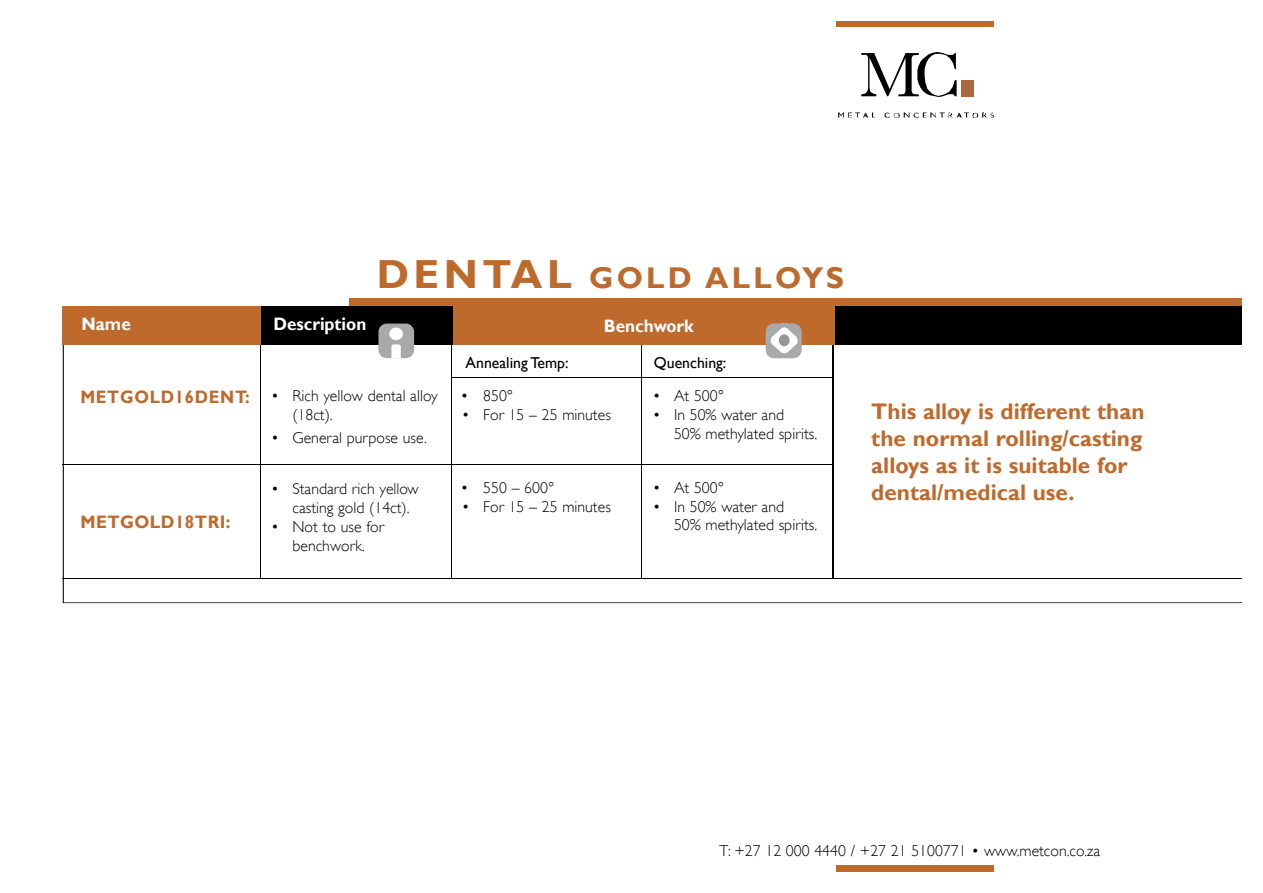
<style>
.page{position:relative;width:1263px;height:893px;background:#fff}
.page>*{position:absolute;margin:0;border:0;box-sizing:border-box;transform-origin:0 0}
.t1{font:700 30px "Gill Sans";letter-spacing:.105em;color:#bd6a2c}
.t2{font:700 22.5px/27px "Gill Sans";color:#bd6a2c}
.t3{font:700 18px "Gill Sans";color:#fff;scale:.95 1}
.t4{font:700 18px "Gill Sans";color:#bd6a2c;scale:.93 1}
.t5{font:700 18px "Gill Sans";color:#bd6a2c;scale:.95 1}
.t6{font:300 15.75px/18.8px "Gill Sans";color:#000}
.t7{font:15.75px "Gill Sans";color:#000}
.s1{font-size:40.5px}
.s2{font-weight:400}
</style>
<div class="page">
<svg style="left:838px;top:112px;width:36px;height:5px"></svg>
<svg style="left:884px;top:112px;width:110px;height:5px"></svg>
<svg style="left:861px;top:52px;width:96px;height:45px"></svg>
<div style="left:962px;top:80px;width:12px;height:16px;background:#aa683c"></div>
<div style="left:837px;top:21px;width:157px;height:5px;background:#bd6a2c"></div>
<div style="left:837px;top:864px;width:157px;height:7px;background:#bd6a2c"></div>
<div style="left:350px;top:298px;width:892px;height:28px;background:#bd6a2c"></div>
<div style="left:63px;top:306px;width:1179px;height:39px;background:#000"></div>
<svg style="left:63px;top:339px;width:1179px;height:264px"></svg>
<hr style="left:641px;top:339px;width:1px;height:240px;background:#000">
<hr style="left:832px;top:339px;width:2px;height:240px;background:#000">
<hr style="left:451px;top:339px;width:1px;height:240px;background:#000">
<hr style="left:260px;top:339px;width:1px;height:240px;background:#000">
<div style="left:453px;top:305px;width:382px;height:40px;background:#bd6a2c"></div>
<div style="left:63px;top:306px;width:198px;height:39px;background:#bd6a2c"></div>
<hr style="left:63px;top:464px;width:771px;height:1px;background:#000">
<hr style="left:63px;top:578px;width:1179px;height:1px;background:#000">
<hr style="left:451px;top:377px;width:382px;height:1px;background:#000">
<svg style="left:378px;top:323px;width:36px;height:35px"></svg>
<svg style="left:766px;top:323px;width:35px;height:35px"></svg>
<h1 class="t1" style="left:377px;top:260px;width:469px"><span class="s1">D E N TA L</span> GOLD A L L OYS</h1>
<p class="t3" style="left:81px;top:313px;width:53px">Name</p>
<p class="t3" style="left:273px;top:314px;width:99px">Description</p>
<p class="t3" style="left:604px;top:315px;width:96px">Benchwork</p>
<p class="t7" style="left:466px;top:353px;width:105px">Annealing Temp:</p>
<p class="t7" style="left:654px;top:353px;width:74px">Quenching:</p>
<p class="t4" style="left:80px;top:386px;width:184px">M E T G O L D 1 6 D E N T:</p>
<p class="t5" style="left:80px;top:511px;width:160px">M E T G O L D 1 8 T R I:</p>
<p class="t6" style="left:292px;top:387px;width:147px;text-indent:-21px">• Rich yellow dental alloy (18ct).</p>
<p class="t6" style="left:271px;top:428px;width:157px">• General purpose use.</p>
<p class="t6" style="left:292px;top:479px;width:128px;text-indent:-21px">• Standard rich yellow casting gold (14ct).</p>
<p class="t6" style="left:271px;top:517px;width:114px;text-align:center">• Not to use for benchwork.</p>
<p class="t6" style="left:462px;top:387px;width:53px"><span class="s2">•</span> 850°</p>
<p class="t6" style="left:462px;top:405px;width:150px">• For 15 – 25 minutes</p>
<p class="t6" style="left:462px;top:478px;width:94px"><span class="s2">•</span> 550 – 600°</p>
<p class="t6" style="left:462px;top:497px;width:150px">• For 15 – 25 minutes</p>
<p class="t6" style="left:653px;top:387px;width:73px">• At 500°</p>
<p class="t6" style="left:674px;top:405px;width:145px;text-indent:-21px">• In 50% water and<br>50% methylated spirits.</p>
<p class="t6" style="left:653px;top:478px;width:73px">• At 500°</p>
<p class="t6" style="left:674px;top:497px;width:145px;text-indent:-21px">• In 50% water and<br>50% methylated spirits.</p>
<h2 class="t2" style="left:871px;top:397px;width:275px">This alloy is different than the normal rolling/casting alloys as it is suitable for dental/medical use.</h2>
<p class="t6" style="left:719px;top:841px;width:382px">T: +27 12 000 4440 / +27 21 5100771 • www.metcon.co.za</p>
</div>
